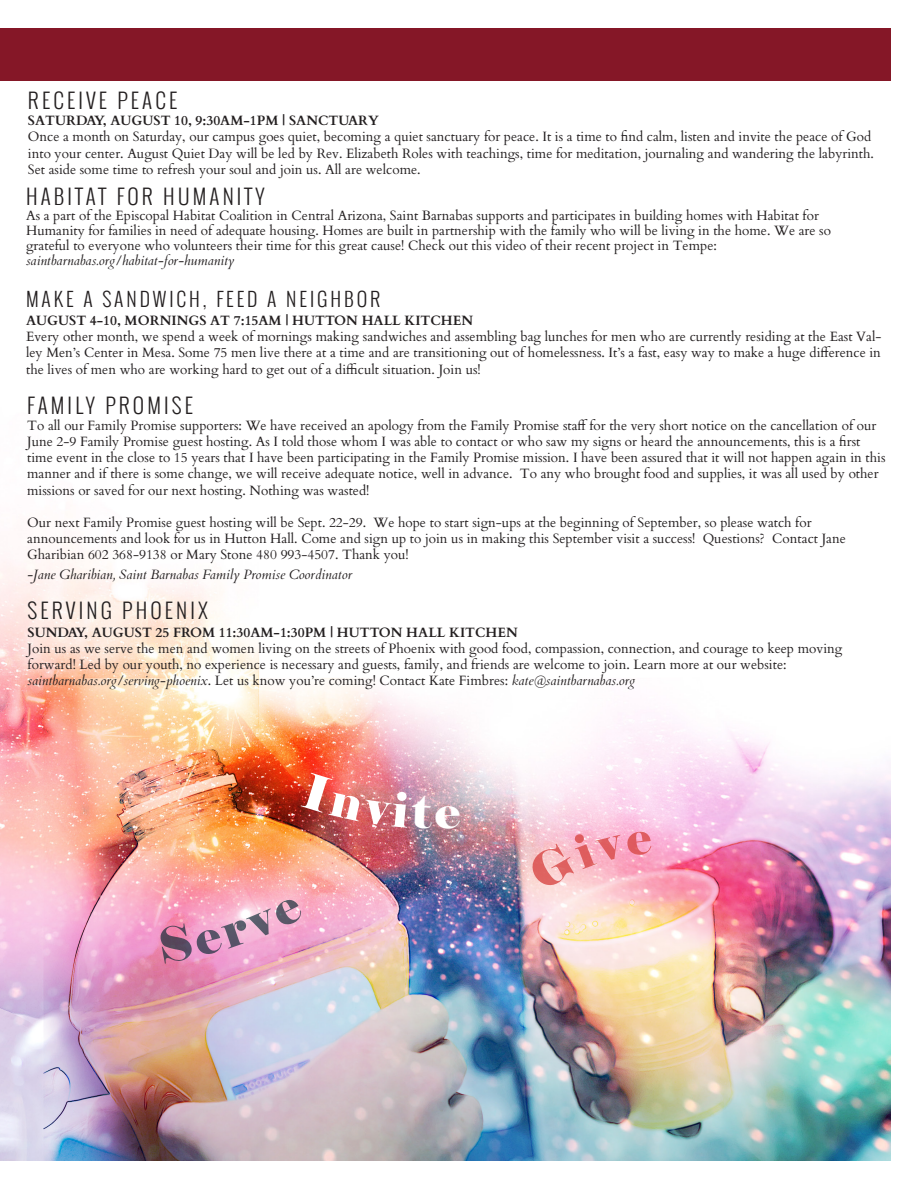
<style>
.page{position:relative;width:918px;height:1188px;background:#fff}
.page>*{position:absolute;margin:0;border:0;box-sizing:border-box;transform-origin:0 0}
.t1{font:300 21px "Oswald";letter-spacing:.15em;color:#231f20}
.t2{font:300 19.5px "Oswald";letter-spacing:.15em;color:#231f20}
.t3{font:13.5px/16.2px "Cardo";color:#231f20}
.t4{font:italic 13.5px "Cardo";color:#231f20}
.t5{font:700 13.5px "Cardo";color:#231f20}
.s1{font-style:normal}
</style>
<div class="page">
<img style="left:0;top:28px;width:891px;height:1133px">
<div style="left:0;top:28px;width:890px;height:53px;background:#851727"></div>
<svg style="left:158px;top:896px;width:146px;height:68px;background:#f4a7ca"></svg>
<img style="left:301px;top:773px;width:159px;height:56px">
<svg style="left:526px;top:831px;width:126px;height:60px;background:#fabfcd"></svg>
<p class="t1" style="left:28px;top:85px;width:151px">RECEIVE PEACE</p>
<p class="t5" style="left:28px;top:110px;width:353px">SATURDAY, AUGUST 10, 9:30AM-1PM | SANCTUARY</p>
<p class="t3" style="left:28px;top:128px;width:848px">Once a month on Saturday, our campus goes quiet, becoming a quiet sanctuary for peace. It is a time to find calm, listen and invite the peace of God into your center. August Quiet Day will be led by Rev. Elizabeth Roles with teachings, time for meditation, journaling and wandering the labyrinth.<br>Set aside some time to refresh your soul and join us. All are welcome.</p>
<p class="t1" style="left:26px;top:181px;width:240px">HABITAT FOR HUMANITY</p>
<p class="t3" style="left:26px;top:207px;width:794px">As a part of the Episcopal Habitat Coalition in Central Arizona, Saint Barnabas supports and participates in building homes with Habitat for</p>
<p class="t3" style="left:26px;top:222px;width:807px">Humanity for families in need of adequate housing. Homes are built in partnership with the family who will be living in the home. We are so</p>
<p class="t3" style="left:26px;top:237px;width:692px">grateful to everyone who volunteers their time for this great cause! Check out this video of their recent project in Tempe:</p>
<p class="t4" style="left:26px;top:253px;width:210px">saintbarnabas.org/habitat-for-humanity</p>
<p class="t2" style="left:26px;top:285px;width:356px">MAKE A SANDWICH, FEED A NEIGHBOR</p>
<p class="t5" style="left:26px;top:310px;width:449px">AUGUST 4-10, MORNINGS AT 7:15AM | HUTTON HALL KITCHEN</p>
<p class="t3" style="left:26px;top:328px;width:857px;text-align:justify">Every other month, we spend a week of mornings making sandwiches and assembling bag lunches for men who are currently residing at the East Val&shy;ley Men’s Center in Mesa. Some 75 men live there at a time and are transitioning out of homelessness. It’s a fast, easy way to make a huge difference in the lives of men who are working hard to get out of a difficult situation. Join us!</p>
<p class="t1" style="left:27px;top:390px;width:167px">FAMILY PROMISE</p>
<p class="t3" style="left:27px;top:416px;width:860px">To all our Family Promise supporters: We have received an apology from the Family Promise staff for the very short notice on the cancellation of our June 2-9 Family Promise guest hosting. As I told those whom I was able to contact or who saw my signs or heard the announcements, this is a first time event in the close to 15 years that I have been participating in the Family Promise mission. I have been assured that it will not happen again in this manner and if there is some change, we will receive adequate notice, well in advance. To any who brought food and supplies, it was all used by other missions or saved for our next hosting. Nothing was wasted!</p>
<p class="t3" style="left:27px;top:514px;width:786px">Our next Family Promise guest hosting will be Sept. 22-29. We hope to start sign-ups at the beginning of September, so please watch for</p>
<p class="t3" style="left:27px;top:530px;width:820px">announcements and look for us in Hutton Hall. Come and sign up to join us in making this September visit a success! Questions? Contact Jane<br>Gharibian 602 368-9138 or Mary Stone 480 993-4507. Thank you!</p>
<p class="t4" style="left:27px;top:567px;width:327px">-Jane Gharibian, Saint Barnabas Family Promise Coordinator</p>
<p class="t1" style="left:28px;top:595px;width:182px">SERVING PHOENIX</p>
<p class="t5" style="left:28px;top:621px;width:492px">SUNDAY, AUGUST 25 FROM 11:30AM-1:30PM | HUTTON HALL KITCHEN</p>
<p class="t3" style="left:28px;top:640px;width:816px">Join us as we serve the men and women living on the streets of Phoenix with good food, compassion, connection, and courage to keep moving</p>
<p class="t3" style="left:28px;top:656px;width:760px">forward! Led by our youth, no experience is necessary and guests, family, and friends are welcome to join. Learn more at our website:</p>
<p class="t4" style="left:28px;top:673px;width:609px">saintbarnabas.org/serving-phoenix<span class="s1">. Let us know you’re coming! Contact Kate Fimbres:</span> kate@saintbarnabas.org</p>
</div>
